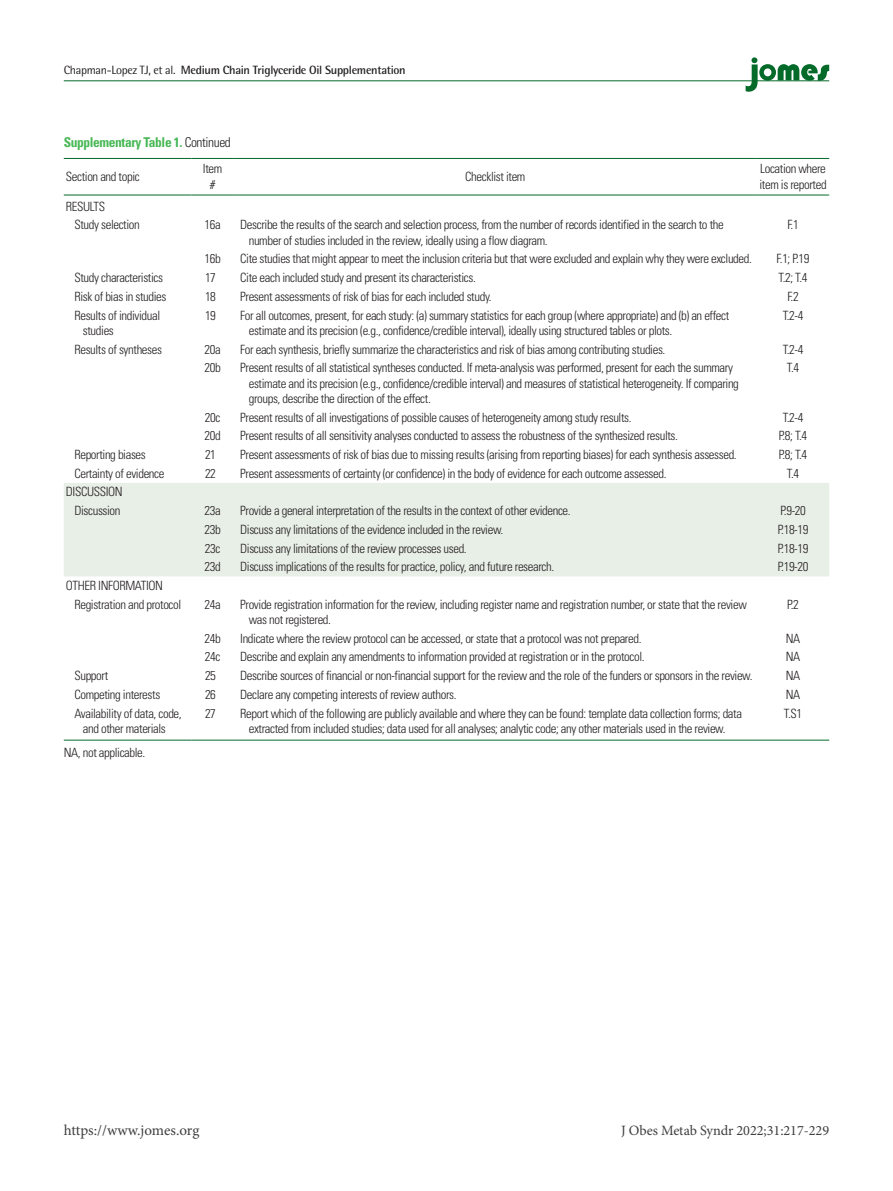
<style>
.page{position:relative;width:893px;height:1191px;background:#fff}
.page>*{position:absolute;margin:0;border:0;box-sizing:border-box;transform-origin:0 0}
.t1{font:15px "Minion Pro";letter-spacing:-.005em;color:#3e3e3f}
.doi{font:14.25px "Minion Pro";letter-spacing:-.005em;color:#3e3e3f}
.표그림제목{font:700 condensed 13.5px "Univers LT Std";letter-spacing:-.03em;color:#49b857}
.표본문{font:300 condensed 12.75px/15.3px "Univers LT Std";letter-spacing:-.03em;color:#231f20}
.t2{font:700 12px "Rotis Semi Sans Std";letter-spacing:-.025em;color:#231f20}
.s1{font-weight:400}
.s2{font-weight:300;color:#231f20}
</style>
<div class="page">
<hr style="left:64px;top:80px;width:765px;height:1px;background:#046a29">
<svg style="left:746px;top:57px;width:83px;height:35px"></svg>
<div style="left:64px;top:483px;width:765px;height:93px;background:#e8efe7"></div>
<hr style="left:64px;top:158px;width:127px;height:1px;background:#046a29">
<hr style="left:191px;top:158px;width:43px;height:1px;background:#046a29">
<hr style="left:234px;top:158px;width:523px;height:1px;background:#046a29">
<hr style="left:757px;top:158px;width:72px;height:1px;background:#046a29">
<hr style="left:64px;top:195px;width:127px;height:1px;background:#046a29">
<hr style="left:191px;top:195px;width:43px;height:1px;background:#046a29">
<hr style="left:234px;top:195px;width:523px;height:1px;background:#046a29">
<hr style="left:757px;top:195px;width:72px;height:1px;background:#046a29">
<hr style="left:64px;top:740px;width:127px;height:1px;background:#046a29">
<hr style="left:191px;top:740px;width:43px;height:1px;background:#046a29">
<hr style="left:234px;top:740px;width:523px;height:1px;background:#046a29">
<hr style="left:757px;top:740px;width:72px;height:1px;background:#046a29">
<p class="t2" style="left:64px;top:62px;width:343px"><span class="s1">Chapman-Lopez TJ, et al.</span> Medium Chain Triglyceride Oil Supplementation</p>
<p class="표그림제목" style="left:64px;top:134px;width:169px">Supplementary Table 1. <span class="s2">Continued</span></p>
<p class="표본문" style="left:66px;top:169px;width:75px">Section and topic</p>
<p class="표본문" style="left:203px;top:161px;width:21px">Item</p>
<p class="표본문" style="left:210px;top:176px;width:7px">#</p>
<p class="표본문" style="left:465px;top:169px;width:62px">Checklist item</p>
<p class="표본문" style="left:759px;top:161px;width:69px">Location where item is reported</p>
<p class="표본문" style="left:66px;top:199px;width:41px">RESULTS</p>
<p class="표본문" style="left:74px;top:217px;width:67px">Study selection</p>
<p class="표본문" style="left:204px;top:217px;width:18px">16a</p>
<p class="표본문" style="left:249px;top:217px;width:476px;text-indent:-9px">Describe the results of the search and selection process, from the number of records identified in the search to the number of studies included in the review, ideally using a flow diagram.</p>
<p class="표본문" style="left:787px;top:217px;width:13px">F.1</p>
<p class="표본문" style="left:204px;top:251px;width:18px">16b</p>
<p class="표본문" style="left:240px;top:251px;width:513px">Cite studies that might appear to meet the inclusion criteria but that were excluded and explain why they were excluded.</p>
<p class="표본문" style="left:777px;top:251px;width:34px">F.1; P.19</p>
<p class="표본문" style="left:74px;top:270px;width:90px">Study characteristics</p>
<p class="표본문" style="left:205px;top:270px;width:12px">17</p>
<p class="표본문" style="left:240px;top:270px;width:237px">Cite each included study and present its characteristics.</p>
<p class="표본문" style="left:778px;top:270px;width:30px">T.2; T.4</p>
<p class="표본문" style="left:74px;top:289px;width:94px">Risk of bias in studies</p>
<p class="표본문" style="left:205px;top:289px;width:12px">18</p>
<p class="표본문" style="left:240px;top:289px;width:253px">Present assessments of risk of bias for each included study.</p>
<p class="표본문" style="left:787px;top:289px;width:13px">F.2</p>
<p class="표본문" style="left:83px;top:307px;width:79px;text-indent:-9px">Results of individual studies</p>
<p class="표본문" style="left:205px;top:307px;width:12px">19</p>
<p class="표본문" style="left:249px;top:307px;width:482px;text-indent:-9px">For all outcomes, present, for each study: (a) summary statistics for each group (where appropriate) and (b) an effect estimate and its precision (e.g., confidence/credible interval), ideally using structured tables or plots.</p>
<p class="표본문" style="left:783px;top:307px;width:22px">T.2-4</p>
<p class="표본문" style="left:74px;top:341px;width:89px">Results of syntheses</p>
<p class="표본문" style="left:204px;top:341px;width:18px">20a</p>
<p class="표본문" style="left:240px;top:341px;width:427px">For each synthesis, briefly summarize the characteristics and risk of bias among contributing studies.</p>
<p class="표본문" style="left:783px;top:341px;width:22px">T.2-4</p>
<p class="표본문" style="left:204px;top:360px;width:18px">20b</p>
<p class="표본문" style="left:249px;top:360px;width:492px;text-indent:-9px">Present results of all statistical syntheses conducted. If meta-analysis was performed, present for each the summary estimate and its precision (e.g., confidence/credible interval) and measures of statistical heterogeneity. If comparing groups, describe the direction of the effect.</p>
<p class="표본문" style="left:787px;top:360px;width:14px">T.4</p>
<p class="표본문" style="left:205px;top:409px;width:17px">20c</p>
<p class="표본문" style="left:240px;top:409px;width:393px">Present results of all investigations of possible causes of heterogeneity among study results.</p>
<p class="표본문" style="left:783px;top:409px;width:22px">T.2-4</p>
<p class="표본문" style="left:204px;top:428px;width:18px">20d</p>
<p class="표본문" style="left:240px;top:428px;width:439px">Present results of all sensitivity analyses conducted to assess the robustness of the synthesized results.</p>
<p class="표본문" style="left:779px;top:428px;width:30px">P.8; T.4</p>
<p class="표본문" style="left:74px;top:447px;width:73px">Reporting biases</p>
<p class="표본문" style="left:205px;top:447px;width:12px">21</p>
<p class="표본문" style="left:240px;top:447px;width:498px">Present assessments of risk of bias due to missing results (arising from reporting biases) for each synthesis assessed.</p>
<p class="표본문" style="left:779px;top:447px;width:30px">P.8; T.4</p>
<p class="표본문" style="left:74px;top:465px;width:92px">Certainty of evidence</p>
<p class="표본문" style="left:205px;top:465px;width:12px">22</p>
<p class="표본문" style="left:240px;top:465px;width:428px">Present assessments of certainty (or confidence) in the body of evidence for each outcome assessed.</p>
<p class="표본문" style="left:787px;top:465px;width:14px">T.4</p>
<p class="표본문" style="left:66px;top:484px;width:58px">DISCUSSION</p>
<p class="표본문" style="left:74px;top:503px;width:48px">Discussion</p>
<p class="표본문" style="left:204px;top:503px;width:18px">23a</p>
<p class="표본문" style="left:240px;top:503px;width:332px">Provide a general interpretation of the results in the context of other evidence.</p>
<p class="표본문" style="left:780px;top:503px;width:27px">P.9-20</p>
<p class="표본문" style="left:204px;top:522px;width:18px">23b</p>
<p class="표본문" style="left:240px;top:522px;width:265px">Discuss any limitations of the evidence included in the review.</p>
<p class="표본문" style="left:778px;top:522px;width:32px">P.18-19</p>
<p class="표본문" style="left:205px;top:540px;width:17px">23c</p>
<p class="표본문" style="left:240px;top:540px;width:228px">Discuss any limitations of the review processes used.</p>
<p class="표본문" style="left:778px;top:540px;width:32px">P.18-19</p>
<p class="표본문" style="left:204px;top:559px;width:18px">23d</p>
<p class="표본문" style="left:240px;top:559px;width:316px">Discuss implications of the results for practice, policy, and future research.</p>
<p class="표본문" style="left:778px;top:559px;width:32px">P.19-20</p>
<p class="표본문" style="left:66px;top:578px;width:99px">OTHER INFORMATION</p>
<p class="표본문" style="left:74px;top:596px;width:108px">Registration and protocol</p>
<p class="표본문" style="left:204px;top:596px;width:18px">24a</p>
<p class="표본문" style="left:249px;top:596px;width:500px;text-indent:-9px">Provide registration information for the review, including register name and registration number, or state that the review was not registered.</p>
<p class="표본문" style="left:787px;top:596px;width:13px">P.2</p>
<p class="표본문" style="left:204px;top:630px;width:18px">24b</p>
<p class="표본문" style="left:240px;top:630px;width:403px">Indicate where the review protocol can be accessed, or state that a protocol was not prepared.</p>
<p class="표본문" style="left:786px;top:630px;width:16px">NA</p>
<p class="표본문" style="left:205px;top:649px;width:17px">24c</p>
<p class="표본문" style="left:240px;top:649px;width:406px">Describe and explain any amendments to information provided at registration or in the protocol.</p>
<p class="표본문" style="left:786px;top:649px;width:16px">NA</p>
<p class="표본문" style="left:74px;top:668px;width:35px">Support</p>
<p class="표본문" style="left:205px;top:668px;width:12px">25</p>
<p class="표본문" style="left:240px;top:668px;width:514px">Describe sources of financial or non-financial support for the review and the role of the funders or sponsors in the review.</p>
<p class="표본문" style="left:786px;top:668px;width:16px">NA</p>
<p class="표본문" style="left:74px;top:686px;width:87px">Competing interests</p>
<p class="표본문" style="left:205px;top:686px;width:12px">26</p>
<p class="표본문" style="left:240px;top:686px;width:218px">Declare any competing interests of review authors.</p>
<p class="표본문" style="left:786px;top:686px;width:16px">NA</p>
<p class="표본문" style="left:74px;top:705px;width:109px;text-align:center">Availability of data, code, and other materials</p>
<p class="표본문" style="left:205px;top:705px;width:12px">27</p>
<p class="표본문" style="left:249px;top:705px;width:495px;text-indent:-9px">Report which of the following are publicly available and where they can be found: template data collection forms; data extracted from included studies; data used for all analyses; analytic code; any other materials used in the review.</p>
<p class="표본문" style="left:784px;top:705px;width:20px">T.S1</p>
<p class="표본문" style="left:64px;top:745px;width:83px">NA, not applicable.</p>
<p class="t1" style="left:64px;top:1120px;width:137px">https://www.jomes.org</p>
<p class="doi" style="left:621px;top:1120px;width:210px">J Obes Metab Syndr 2022;31:217-229</p>
</div>
